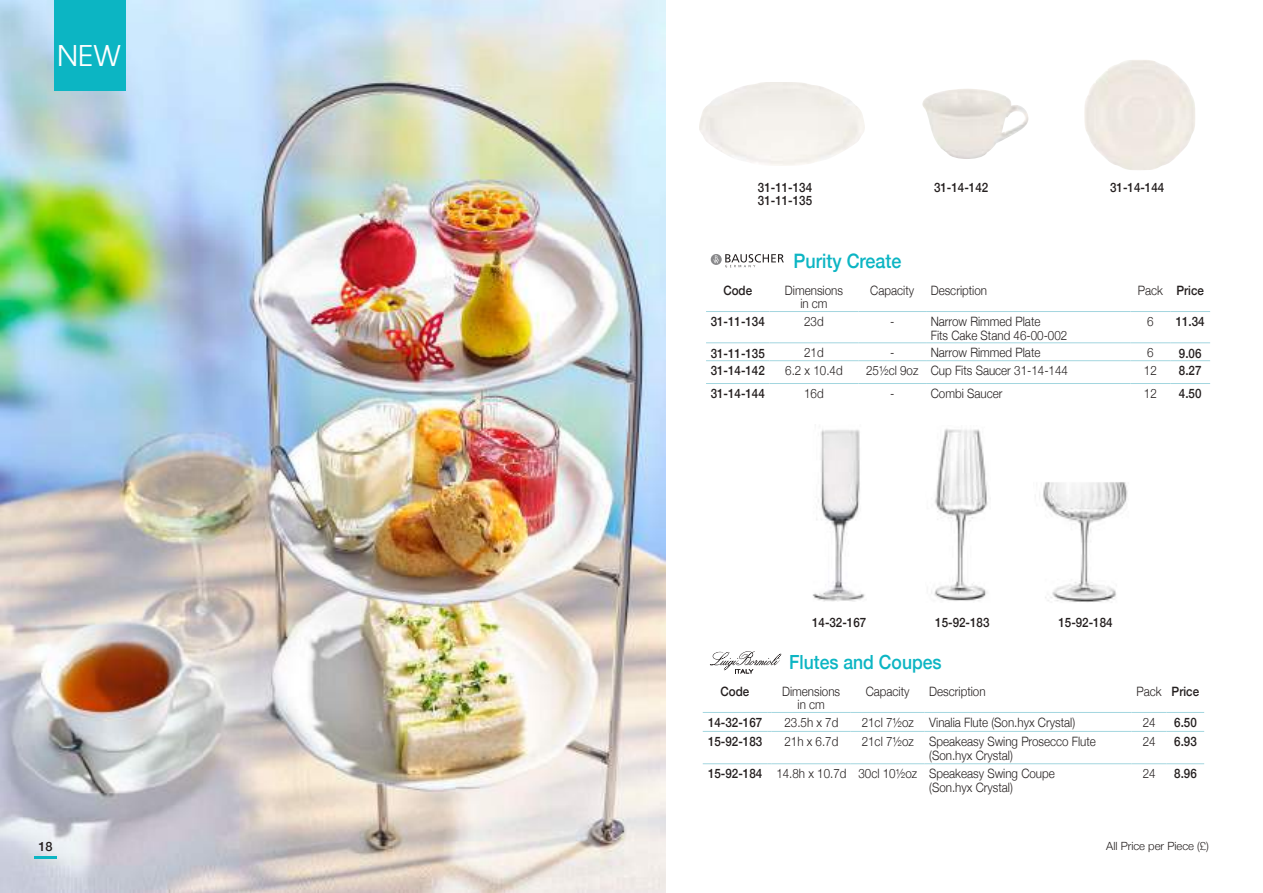
<style>
.page{position:relative;width:1263px;height:893px;background:#fff}
.page>*{position:absolute;margin:0;border:0;box-sizing:border-box;transform-origin:0 0}
.t1{font:28.5px "Avant Garde";color:#fff}
.t2{font:500 19.95px "Helvetica Neue";color:#0cb5c3;scale:.9 1}
.t3{font:500 19.5px "Helvetica Neue";color:#0cb5c3;scale:.9 1}
.t4{font:300 12.9px/13.5px "Helvetica Neue";color:#241f1f;scale:.9 1}
.t5{font:500 12.9px/13.5px "Helvetica Neue";color:#241f1f;scale:.9 1}
.t6{font:500 12.75px "Helvetica Neue";color:#241f1f}
.t7{font:300 11.25px "Helvetica Neue";color:#241f1f}
.s1{font-weight:300}
.s2{font-weight:500}
</style>
<div class="page">
<img style="left:0;top:0;width:665px;height:893px">
<hr style="left:34px;top:856px;width:22px;height:3px;background:#0cb5c3">
<hr style="left:706px;top:311px;width:63px;height:1px;background:#a3d6df">
<hr style="left:769px;top:311px;width:89px;height:1px;background:#a3d6df">
<hr style="left:858px;top:311px;width:68px;height:1px;background:#a3d6df">
<hr style="left:926px;top:311px;width:204px;height:1px;background:#a3d6df">
<hr style="left:1130px;top:311px;width:40px;height:1px;background:#a3d6df">
<hr style="left:1170px;top:311px;width:40px;height:1px;background:#a3d6df">
<hr style="left:706px;top:342px;width:63px;height:1px;background:#a3d6df">
<hr style="left:769px;top:342px;width:89px;height:1px;background:#a3d6df">
<hr style="left:858px;top:342px;width:68px;height:1px;background:#a3d6df">
<hr style="left:926px;top:342px;width:204px;height:1px;background:#a3d6df">
<hr style="left:1130px;top:342px;width:40px;height:1px;background:#a3d6df">
<hr style="left:1170px;top:342px;width:40px;height:1px;background:#a3d6df">
<hr style="left:706px;top:360px;width:63px;height:1px;background:#a3d6df">
<hr style="left:769px;top:360px;width:89px;height:1px;background:#a3d6df">
<hr style="left:858px;top:360px;width:68px;height:1px;background:#a3d6df">
<hr style="left:926px;top:360px;width:204px;height:1px;background:#a3d6df">
<hr style="left:1130px;top:360px;width:40px;height:1px;background:#a3d6df">
<hr style="left:1170px;top:360px;width:40px;height:1px;background:#a3d6df">
<hr style="left:706px;top:383px;width:63px;height:1px;background:#a3d6df">
<hr style="left:769px;top:383px;width:89px;height:1px;background:#a3d6df">
<hr style="left:858px;top:383px;width:68px;height:1px;background:#a3d6df">
<hr style="left:926px;top:383px;width:204px;height:1px;background:#a3d6df">
<hr style="left:1130px;top:383px;width:40px;height:1px;background:#a3d6df">
<hr style="left:1170px;top:383px;width:40px;height:1px;background:#a3d6df">
<svg style="left:711px;top:254px;width:73px;height:13px"></svg>
<img style="left:1084px;top:60px;width:111px;height:110px">
<img style="left:922px;top:89px;width:106px;height:70px">
<hr style="left:703px;top:712px;width:64px;height:1px;background:#a3d6df">
<hr style="left:772px;top:712px;width:79px;height:1px;background:#a3d6df">
<hr style="left:851px;top:712px;width:73px;height:1px;background:#a3d6df">
<hr style="left:924px;top:712px;width:207px;height:1px;background:#a3d6df">
<hr style="left:1131px;top:712px;width:35px;height:1px;background:#a3d6df">
<hr style="left:1166px;top:712px;width:38px;height:1px;background:#a3d6df">
<hr style="left:703px;top:731px;width:64px;height:1px;background:#a3d6df">
<hr style="left:772px;top:731px;width:79px;height:1px;background:#a3d6df">
<hr style="left:851px;top:731px;width:73px;height:1px;background:#a3d6df">
<hr style="left:924px;top:731px;width:207px;height:1px;background:#a3d6df">
<hr style="left:1131px;top:731px;width:35px;height:1px;background:#a3d6df">
<hr style="left:1166px;top:731px;width:38px;height:1px;background:#a3d6df">
<hr style="left:703px;top:763px;width:64px;height:1px;background:#a3d6df">
<hr style="left:772px;top:763px;width:79px;height:1px;background:#a3d6df">
<hr style="left:851px;top:763px;width:73px;height:1px;background:#a3d6df">
<hr style="left:924px;top:763px;width:207px;height:1px;background:#a3d6df">
<hr style="left:1131px;top:763px;width:35px;height:1px;background:#a3d6df">
<hr style="left:1166px;top:763px;width:38px;height:1px;background:#a3d6df">
<svg style="left:710px;top:651px;width:71px;height:22px"></svg>
<img style="left:812px;top:429px;width:53px;height:172px">
<img style="left:1043px;top:482px;width:85px;height:121px">
<div style="left:54px;top:0;width:71px;height:91px;background:#0cb5c3"></div>
<img style="left:931px;top:428px;width:57px;height:173px">
<h1 class="t1" style="left:57px;top:39px;width:65px">NEW</h1>
<p class="t5" style="left:758px;top:179px;width:62px">31-11-134<br>31-11-135</p>
<p class="t5" style="left:934px;top:179px;width:62px">31-14-142</p>
<p class="t5" style="left:1110px;top:179px;width:62px">31-14-144</p>
<h2 class="t2" style="left:794px;top:245px;width:121px">Purity Create</h2>
<p class="t5" style="left:723px;top:283px;width:34px">Code</p>
<p class="t4" style="left:785px;top:283px;width:66px;text-align:center">Dimensions in cm</p>
<p class="t4" style="left:870px;top:283px;width:50px">Capacity</p>
<p class="t4" style="left:931px;top:283px;width:64px">Description</p>
<p class="t5" style="left:1138px;top:283px;width:75px"><span class="s1">Pack</span> Price</p>
<p class="t5" style="left:711px;top:314px;width:62px">31-11-134</p>
<p class="t4" style="left:804px;top:314px;width:23px">23d</p>
<p class="t4" style="left:890px;top:314px;width:6px">-</p>
<p class="t4" style="left:931px;top:314px;width:153px">Narrow Rimmed Plate<br>Fits Cake Stand 46-00-002</p>
<p class="t4" style="left:1147px;top:314px;width:9px">6</p>
<p class="t5" style="left:1176px;top:314px;width:34px">11.34</p>
<p class="t5" style="left:711px;top:345px;width:62px">31-11-135</p>
<p class="t4" style="left:804px;top:345px;width:23px">21d</p>
<p class="t4" style="left:890px;top:345px;width:6px">-</p>
<p class="t4" style="left:931px;top:345px;width:123px">Narrow Rimmed Plate</p>
<p class="t4" style="left:1147px;top:345px;width:9px">6</p>
<p class="t5" style="left:1179px;top:345px;width:27px">9.06</p>
<p class="t5" style="left:711px;top:363px;width:62px">31-14-142</p>
<p class="t4" style="left:785px;top:363px;width:65px">6.2 x 10.4d</p>
<p class="t4" style="left:866px;top:363px;width:226px">25½cl 9oz Cup Fits Saucer 31-14-144</p>
<p class="t4" style="left:1144px;top:363px;width:16px">12</p>
<p class="t5" style="left:1179px;top:363px;width:27px">8.27</p>
<p class="t5" style="left:711px;top:386px;width:62px">31-14-144</p>
<p class="t4" style="left:804px;top:386px;width:23px">16d</p>
<p class="t4" style="left:890px;top:386px;width:6px">-</p>
<p class="t4" style="left:931px;top:386px;width:81px">Combi Saucer</p>
<p class="t4" style="left:1144px;top:386px;width:16px">12</p>
<p class="t5" style="left:1179px;top:386px;width:27px">4.50</p>
<p class="t5" style="left:812px;top:614px;width:62px">14-32-167</p>
<p class="t5" style="left:935px;top:614px;width:62px">15-92-183</p>
<p class="t5" style="left:1058px;top:614px;width:62px">15-92-184</p>
<h3 class="t3" style="left:789px;top:646px;width:171px">Flutes and Coupes</h3>
<p class="t5" style="left:720px;top:683px;width:34px">Code</p>
<p class="t4" style="left:782px;top:683px;width:66px;text-align:center">Dimensions in cm</p>
<p class="t4" style="left:866px;top:683px;width:50px">Capacity</p>
<p class="t4" style="left:929px;top:683px;width:64px">Description</p>
<p class="t5" style="left:1136px;top:683px;width:71px"><span class="s1">Pack</span> Price</p>
<p class="t5" style="left:708px;top:715px;width:62px">14-32-167</p>
<p class="t4" style="left:784px;top:715px;width:61px">23.5h x 7d</p>
<p class="t4" style="left:862px;top:715px;width:239px">21cl 7½oz Vinalia Flute (Son.hyx Crystal)</p>
<p class="t4" style="left:1143px;top:715px;width:16px">24</p>
<p class="t5" style="left:1174px;top:715px;width:27px">6.50</p>
<p class="t5" style="left:708px;top:734px;width:62px">15-92-183</p>
<p class="t4" style="left:784px;top:734px;width:61px">21h x 6.7d</p>
<p class="t4" style="left:929px;top:734px;width:187px;text-indent:-68px">21cl 7½oz Speakeasy Swing Prosecco Flute (Son.hyx Crystal)</p>
<p class="t4" style="left:1143px;top:734px;width:16px">24</p>
<p class="t5" style="left:1174px;top:734px;width:27px">6.93</p>
<p class="t4" style="left:929px;top:766px;width:141px;text-indent:-221px"><span class="s2">15-92-184</span> 14.8h x 10.7d 30cl 10½oz Speakeasy Swing Coupe (Son.hyx Crystal)</p>
<p class="t4" style="left:1143px;top:766px;width:16px">24</p>
<p class="t5" style="left:1174px;top:766px;width:27px">8.96</p>
<p class="t6" style="left:39px;top:836px;width:16px">18</p>
<p class="t7" style="left:1106px;top:837px;width:104px">All Price per Piece (£)</p>
</div>
